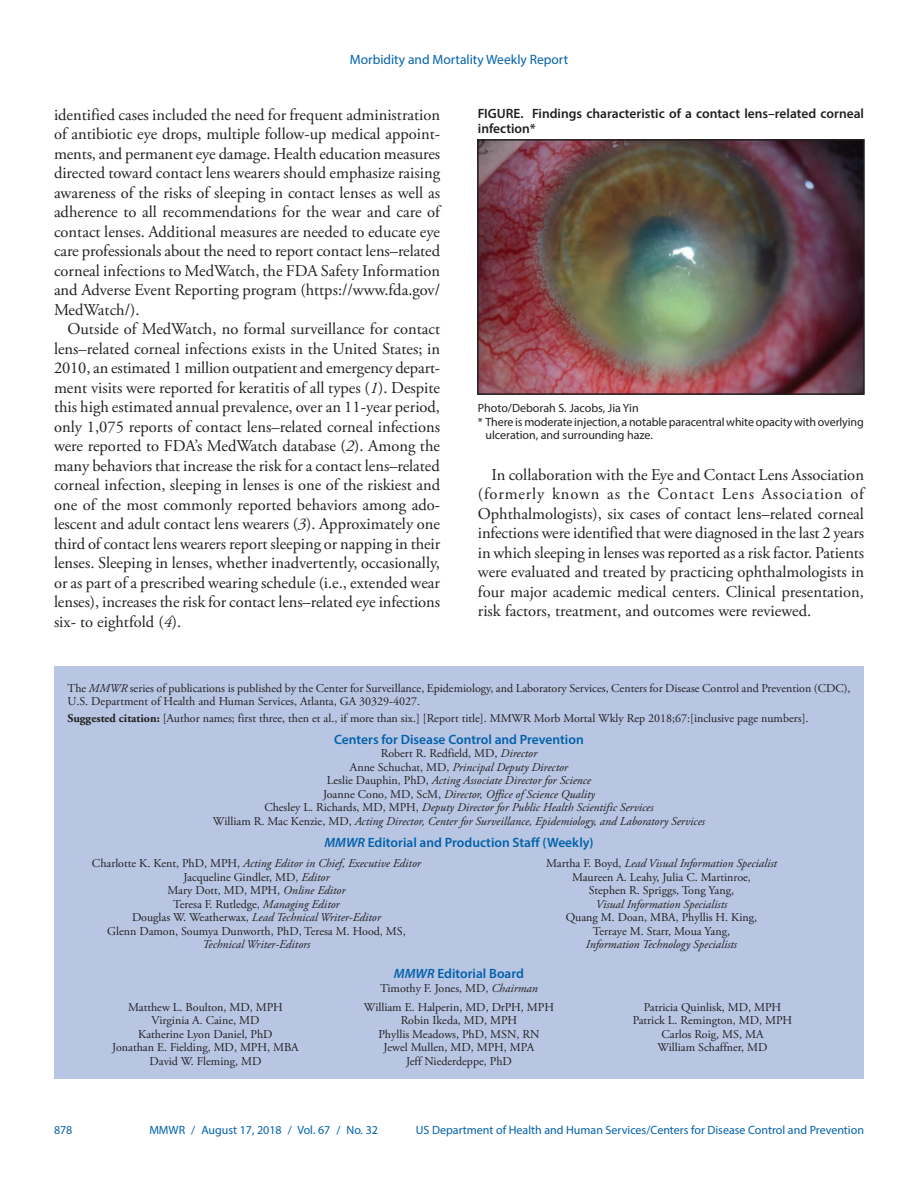
<style>
.page{position:relative;width:918px;height:1188px;background:#fff}
.page>*{position:absolute;margin:0;border:0;box-sizing:border-box;transform-origin:0 0}
.Paragraph{font:16.5px/19.5px "Adobe Garamond Pro";color:#231f20;text-align:justify}
.t1{font:600 13.5px "Myriad Pro";color:#0161ab}
.Figure_Title{font:600 13.5px/15px "Myriad Pro";color:#231f20}
.t2{font:13.5px "Myriad Pro";color:#0161ab}
.t3{font:12px/13.5px "Adobe Garamond Pro";color:#231f20;text-align:center}
.t4{font:italic 12px/13.5px "Adobe Garamond Pro";color:#231f20;text-align:center}
.Figure_Footnote{font:12px/13.5px "Myriad Pro";letter-spacing:-.01em;color:#231f20}
.t5{font:12px "Myriad Pro";color:#0161ab}
.s1{font-style:italic}
.s2{font-weight:700}
.s3{font-style:normal}
</style>
<div class="page">
<div style="left:54px;top:666px;width:810px;height:413px;background:#b8c6e3"></div>
<img style="left:480px;top:142px;width:382px;height:250px">
<div style="left:477px;top:139px;width:388px;height:256px;border:2px solid #231f20"></div>
<p class="t2" style="left:350px;top:51px;width:220px">Morbidity and Mortality Weekly Report</p>
<p class="Paragraph" style="left:54px;top:106px;width:388px">identified cases included the need for frequent administration of antibiotic eye drops, multiple follow-up medical appoint&shy;ments, and permanent eye damage. Health education measures directed toward contact lens wearers should emphasize raising awareness of the risks of sleeping in contact lenses as well as adherence to all recommendations for the wear and care of contact lenses. Additional measures are needed to educate eye care professionals about the need to report contact lens–related corneal infections to MedWatch, the FDA Safety Information and Adverse Event Reporting program (https://www.fda.gov/ MedWatch/).</p>
<p class="Paragraph" style="left:54px;top:320px;width:388px;text-indent:14px">Outside of MedWatch, no formal surveillance for contact lens–related corneal infections exists in the United States; in 2010, an estimated 1 million outpatient and emergency depart&shy;ment visits were reported for keratitis of all types (<span class="s1">1</span>). Despite this high estimated annual prevalence, over an 11-year period, only 1,075 reports of contact lens–related corneal infections were reported to FDA’s MedWatch database (<span class="s1">2</span>). Among the many behaviors that increase the risk for a contact lens–related corneal infection, sleeping in lenses is one of the riskiest and one of the most commonly reported behaviors among ado&shy;lescent and adult contact lens wearers (<span class="s1">3</span>). Approximately one third of contact lens wearers report sleeping or napping in their lenses. Sleeping in lenses, whether inadvertently, occasionally, or as part of a prescribed wearing schedule (i.e., extended wear lenses), increases the risk for contact lens–related eye infections six- to eightfold (<span class="s1">4</span>).</p>
<p class="Figure_Title" style="left:478px;top:106px;width:388px">FIGURE. Findings characteristic of a contact lens–related corneal infection*</p>
<p class="Figure_Footnote" style="left:478px;top:401px;width:162px">Photo/Deborah S. Jacobs, Jia Yin</p>
<p class="Figure_Footnote" style="left:485px;top:415px;width:380px;text-indent:-8px">* There is moderate injection, a notable paracentral white opacity with overlying ulceration, and surrounding haze.</p>
<p class="Paragraph" style="left:478px;top:465px;width:388px;text-indent:14px">In collaboration with the Eye and Contact Lens Association (formerly known as the Contact Lens Association of Ophthalmologists), six cases of contact lens–related corneal infections were identified that were diagnosed in the last 2 years in which sleeping in lenses was reported as a risk factor. Patients were evaluated and treated by practicing ophthalmologists in four major academic medical centers. Clinical presentation, risk factors, treatment, and outcomes were reviewed.</p>
<p class="t3" style="left:68px;top:682px;width:785px;text-align:left">The <span class="s1">MMWR</span> series of publications is published by the Center for Surveillance, Epidemiology, and Laboratory Services, Centers for Disease Control and Prevention (CDC),<br>U.S. Department of Health and Human Services, Atlanta, GA 30329-4027.</p>
<p class="t3" style="left:68px;top:712px;width:743px"><span class="s2">Suggested citation:</span> [Author names; first three, then et al., if more than six.] [Report title]. MMWR Morb Mortal Wkly Rep 2018;67:[inclusive page numbers].</p>
<p class="t1" style="left:334px;top:731px;width:251px">Centers for Disease Control and Prevention</p>
<p class="t4" style="left:213px;top:747px;width:494px"><span class="s3">Robert R. Redfield, MD,</span> Director<br><span class="s3">Anne Schuchat, MD,</span> Principal Deputy Director<br><span class="s3">Leslie Dauphin, PhD,</span> Acting Associate Director for Science<br><span class="s3">Joanne Cono, MD, ScM,</span> Director, Office of Science Quality<br><span class="s3">Chesley L. Richards, MD, MPH,</span> Deputy Director for Public Health Scientific Services<br><span class="s3">William R. Mac Kenzie, MD,</span> Acting Director, Center for Surveillance, Epidemiology, and Laboratory Services</p>
<p class="t1" style="left:324px;top:834px;width:271px"><span class="s1">MMWR</span> Editorial and Production Staff (Weekly)</p>
<p class="t3" style="left:92px;top:857px;width:331px">Charlotte K. Kent, PhD, MPH, <span class="s1">Acting Editor in Chief, Executive Editor </span>Jacqueline Gindler, MD, <span class="s1">Editor<br></span>Mary Dott, MD, MPH, <span class="s1">Online Editor<br></span>Teresa F. Rutledge, <span class="s1">Managing Editor<br></span>Douglas W. Weatherwax, <span class="s1">Lead Technical Writer-Editor<br></span>Glenn Damon, Soumya Dunworth, PhD, Teresa M. Hood, MS,</p>
<p class="t4" style="left:203px;top:938px;width:109px">Technical Writer-Editors</p>
<p class="t3" style="left:546px;top:857px;width:232px">Martha F. Boyd, <span class="s1">Lead Visual Information Specialist<br></span>Maureen A. Leahy, Julia C. Martinroe,<br>Stephen R. Spriggs, Tong Yang,</p>
<p class="t4" style="left:596px;top:897px;width:133px">Visual Information Specialists</p>
<p class="t3" style="left:566px;top:911px;width:193px">Quang M. Doan, MBA, Phyllis H. King,<br>Terraye M. Starr, Moua Yang,</p>
<p class="t4" style="left:586px;top:938px;width:153px">Information Technology Specialists</p>
<p class="t1" style="left:394px;top:965px;width:132px"><span class="s1">MMWR</span> Editorial Board</p>
<p class="t3" style="left:380px;top:982px;width:159px">Timothy F. Jones, MD, <span class="s1">Chairman</span></p>
<p class="t3" style="left:112px;top:1001px;width:188px">Matthew L. Boulton, MD, MPH<br>Virginia A. Caine, MD<br>Katherine Lyon Daniel, PhD<br>Jonathan E. Fielding, MD, MPH, MBA<br>David W. Fleming, MD</p>
<p class="t3" style="left:364px;top:1001px;width:192px">William E. Halperin, MD, DrPH, MPH<br>Robin Ikeda, MD, MPH<br>Phyllis Meadows, PhD, MSN, RN<br>Jewel Mullen, MD, MPH, MPA<br>Jeff Niederdeppe, PhD</p>
<p class="t3" style="left:633px;top:1001px;width:161px">Patricia Quinlisk, MD, MPH<br>Patrick L. Remington, MD, MPH<br>Carlos Roig, MS, MA<br>William Schaffner, MD</p>
<p class="t5" style="left:54px;top:1123px;width:20px">878</p>
<p class="t5" style="left:149px;top:1123px;width:230px">MMWR / August 17, 2018 / Vol. 67 / No. 32</p>
<p class="t5" style="left:416px;top:1123px;width:450px">US Department of Health and Human Services/Centers for Disease Control and Prevention</p>
</div>
